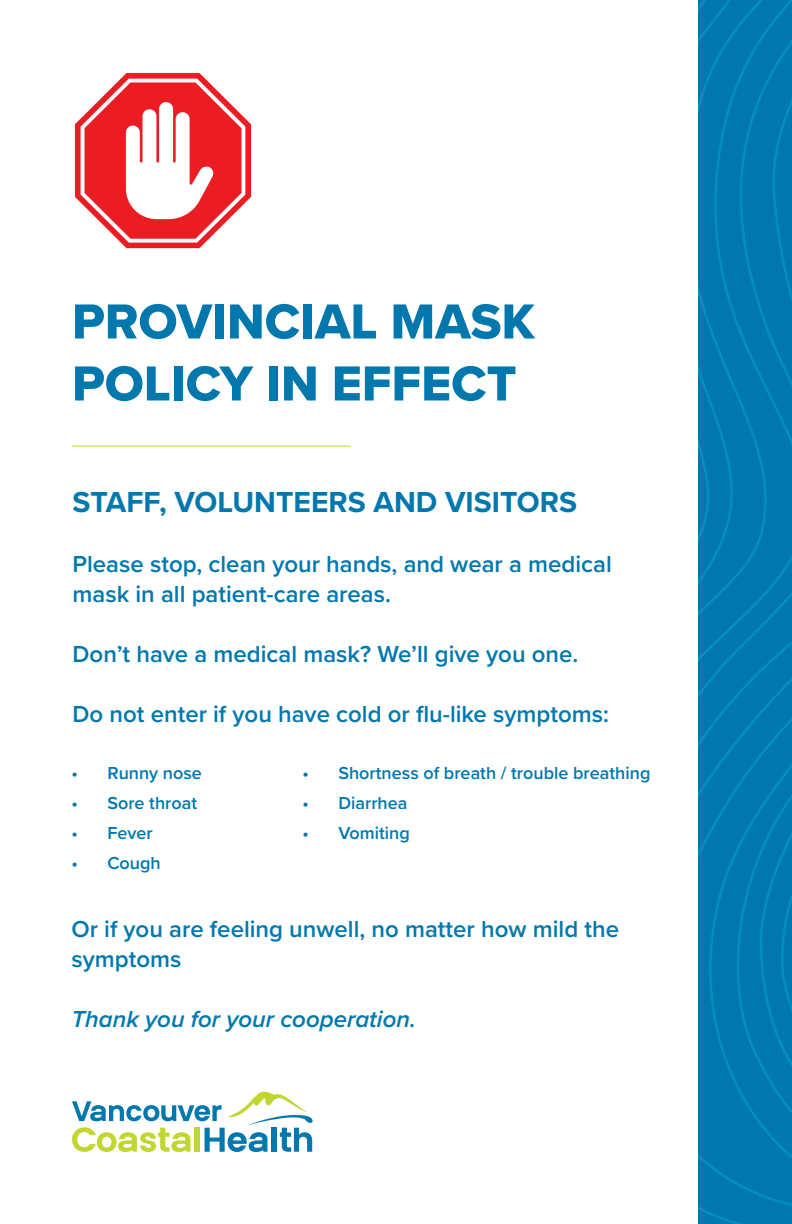
<style>
.page{position:relative;width:792px;height:1224px;background:#fff}
.page>*{position:absolute;margin:0;border:0;box-sizing:border-box;transform-origin:0 0}
.headline{font:51px "Proxima Nova Extrabld";color:#0078ae}
.subhead_other_poster{font:700 30px "Proxima Nova";color:#0078ae}
.subhead_other_poster-2{font:600 24px/30px "Proxima Nova";color:#0078ae}
.subhead_other_poster-3{font:italic 600 24px "Proxima Nova";color:#0078ae}
.t1{font:600 18px "Proxima Nova";color:#0078ae}
</style>
<div class="page">
<hr style="left:72px;top:446px;width:279px;height:1px;background:#c1d72f">
<svg style="left:72px;top:1092px;width:241px;height:60px"></svg>
<img style="left:74px;top:72px;width:178px;height:177px">
<svg style="left:698px;top:0;width:94px;height:1224px;background:#0079af"></svg>
<p class="headline" style="left:72px;top:283px;width:464px">PROVINCIAL MASK</p>
<p class="headline" style="left:72px;top:345px;width:446px">POLICY IN EFFECT</p>
<p class="subhead_other_poster" style="left:73px;top:479px;width:506px">STAFF, VOLUNTEERS AND VISITORS</p>
<p class="subhead_other_poster-2" style="left:73px;top:548px;width:541px">Please stop, clean your hands, and wear a medical mask in all patient-care areas.</p>
<p class="subhead_other_poster-2" style="left:73px;top:638px;width:507px">Don’t have a medical mask? We’ll give you one.</p>
<p class="subhead_other_poster-2" style="left:73px;top:698px;width:538px">Do not enter if you have cold or flu-like symptoms:</p>
<p class="t1" style="left:71px;top:759px;width:132px">• Runny nose</p>
<p class="t1" style="left:71px;top:789px;width:127px">• Sore throat</p>
<p class="t1" style="left:71px;top:819px;width:83px">• Fever</p>
<p class="t1" style="left:71px;top:849px;width:91px">• Cough</p>
<p class="t1" style="left:302px;top:759px;width:350px">• Shortness of breath / trouble breathing</p>
<p class="t1" style="left:302px;top:789px;width:107px">• Diarrhea</p>
<p class="t1" style="left:302px;top:819px;width:109px">• Vomiting</p>
<p class="subhead_other_poster-2" style="left:71px;top:913px;width:549px">Or if you are feeling unwell, no matter how mild the symptoms</p>
<p class="subhead_other_poster-3" style="left:71px;top:1001px;width:346px">Thank you for your cooperation.</p>
</div>
